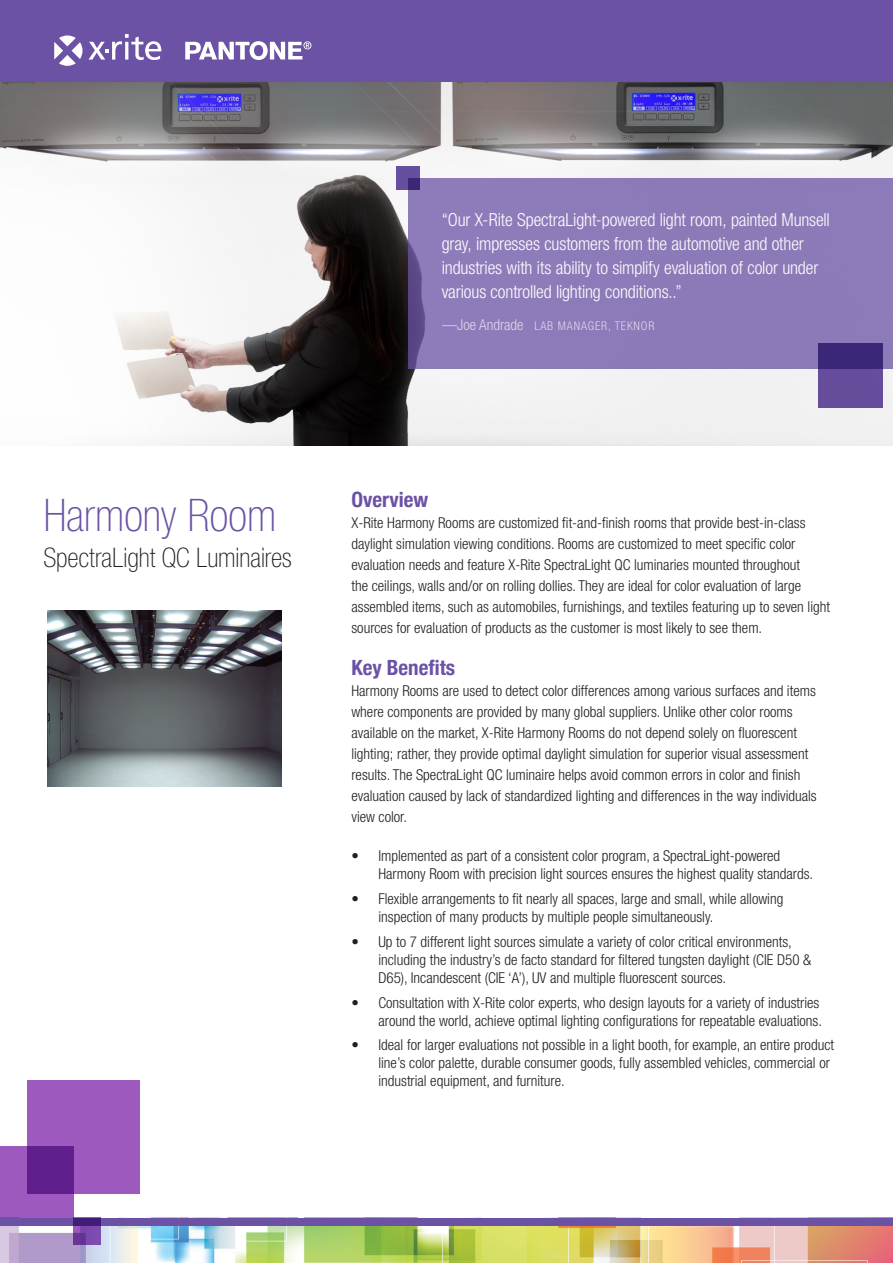
<style>
.page{position:relative;width:893px;height:1263px;background:#fff}
.page>*{position:absolute;margin:0;border:0;box-sizing:border-box;transform-origin:0 0}
.SellSheet-H1__title{font:100 condensed 45px "Helvetica Neue";letter-spacing:-.005em;color:#6b52a5}
.SellSheet-H1{font:100 condensed 27px "Helvetica Neue";letter-spacing:-.005em;color:#231f20}
.t1{font:700 condensed 21px "Helvetica Neue";color:#6b52a5}
.t2{font:300 condensed 18px/24px "Helvetica Neue";letter-spacing:-.01em;color:#fff}
.SellSheet-Body{font:300 condensed 15px/21px "Helvetica Neue";color:#231f20}
.t3{font:300 condensed 12px "Helvetica Neue";letter-spacing:.07em;color:#fff}
.s1{font-size:15px}
</style>
<div class="page">
<img style="left:0;top:82px;width:893px;height:363px">
<div style="left:0;top:0;width:893px;height:82px;background:#6b52a5"></div>
<svg style="left:185px;top:41px;width:126px;height:19px"></svg>
<svg style="left:54px;top:34px;width:107px;height:32px"></svg>
<img style="left:0;top:1225px;width:893px;height:38px">
<div style="left:0;top:1218px;width:893px;height:7px;background:#6b52a5"></div>
<svg style="left:74px;top:1218px;width:27px;height:27px"></svg>
<div style="left:28px;top:1080px;width:112px;height:113px;background:#9d59be"></div>
<svg style="left:0;top:1146px;width:74px;height:72px;background:#8340a9"></svg>
<div style="left:408px;top:178px;width:485px;height:190px;background:#8d7ab8"></div>
<svg style="left:396px;top:166px;width:24px;height:24px"></svg>
<svg style="left:818px;top:343px;width:65px;height:65px;background:#533d8d"></svg>
<img style="left:47px;top:610px;width:235px;height:177px">
<p class="t2" style="left:442px;top:207px;width:390px">“Our X-Rite SpectraLight-powered light room, painted Munsell gray, impresses customers from the automotive and other industries with its ability to simplify evaluation of color under various controlled lighting conditions..”</p>
<p class="t3" style="left:442px;top:319px;width:214px"><span class="s1">—Joe Andrade</span> LAB MANAGER, TEKNOR</p>
<p class="SellSheet-H1__title" style="left:43px;top:490px;width:234px">Harmony Room</p>
<p class="SellSheet-H1" style="left:43px;top:542px;width:250px">SpectraLight QC Luminaires</p>
<p class="t1" style="left:351px;top:482px;width:78px">Overview</p>
<p class="SellSheet-Body" style="left:351px;top:512px;width:480px">X-Rite Harmony Rooms are customized fit-and-finish rooms that provide best-in-class daylight simulation viewing conditions. Rooms are customized to meet specific color evaluation needs and feature X-Rite SpectraLight QC luminaries mounted throughout<br>the ceilings, walls and/or on rolling dollies. They are ideal for color evaluation of large assembled items, such as automobiles, furnishings, and textiles featuring up to seven light sources for evaluation of products as the customer is most likely to see them.</p>
<p class="t1" style="left:351px;top:650px;width:105px">Key Benefits</p>
<p class="SellSheet-Body" style="left:351px;top:680px;width:467px">Harmony Rooms are used to detect color differences among various surfaces and items where components are provided by many global suppliers. Unlike other color rooms available on the market, X-Rite Harmony Rooms do not depend solely on fluorescent lighting; rather, they provide optimal daylight simulation for superior visual assessment results. The SpectraLight QC luminaire helps avoid common errors in color and finish evaluation caused by lack of standardized lighting and differences in the way individuals view color.</p>
<p class="SellSheet-Body" style="left:378px;top:847px;width:436px;line-height:18px;text-indent:-27px">• Implemented as part of a consistent color program, a SpectraLight-powered<br>Harmony Room with precision light sources ensures the highest quality standards.</p>
<p class="SellSheet-Body" style="left:378px;top:890px;width:406px;line-height:18px;text-indent:-27px">• Flexible arrangements to fit nearly all spaces, large and small, while allowing inspection of many products by multiple people simultaneously.</p>
<p class="SellSheet-Body" style="left:378px;top:932px;width:434px;line-height:18px;text-indent:-27px">• Up to 7 different light sources simulate a variety of color critical environments, including the industry’s de facto standard for filtered tungsten daylight (CIE D50 &amp;<br>D65), Incandescent (CIE ‘A’), UV and multiple fluorescent sources.</p>
<p class="SellSheet-Body" style="left:351px;top:993px;width:472px;line-height:18px;text-align:right">• Consultation with X-Rite color experts, who design layouts for a variety of industries around the world, achieve optimal lighting configurations for repeatable evaluations.</p>
<p class="SellSheet-Body" style="left:378px;top:1036px;width:457px;line-height:18px;text-indent:-27px">• Ideal for larger evaluations not possible in a light booth, for example, an entire product line’s color palette, durable consumer goods, fully assembled vehicles, commercial or industrial equipment, and furniture.</p>
</div>
